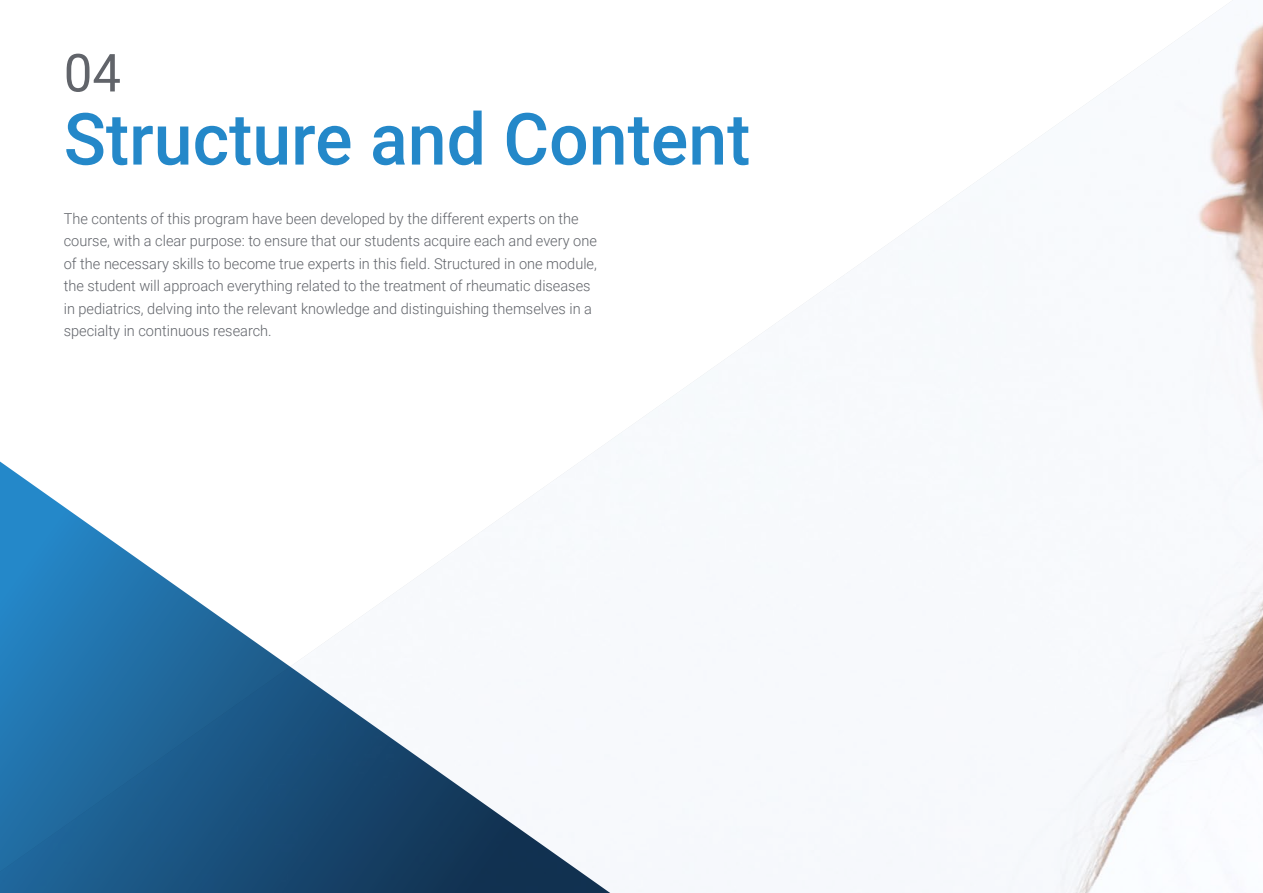
<style>
.page{position:relative;width:1263px;height:893px;background:#fff}
.page>*{position:absolute;margin:0;border:0;box-sizing:border-box;transform-origin:0 0}
.t1{font:500 72px "Roboto";color:#2488c9}
.t2{font:52.5px "Roboto";color:#61646a}
.t3{font:300 15px/22.5px "Roboto";color:#61646a}
</style>
<div class="page">
<img style="left:603px;top:0;width:660px;height:893px">
<svg style="left:0;top:446px;width:640px;height:447px"></svg>
<h2 class="t2" style="left:64px;top:36px;width:59px">04</h2>
<h1 class="t1" style="left:64px;top:89px;width:688px">Structure and Content</h1>
<p class="t3" style="left:64px;top:207px;width:535px">The contents of this program have been developed by the different experts on the course, with a clear purpose: to ensure that our students acquire each and every one of the necessary skills to become true experts in this field. Structured in one module, the student will approach everything related to the treatment of rheumatic diseases in pediatrics, delving into the relevant knowledge and distinguishing themselves in a specialty in continuous research.</p>
</div>
